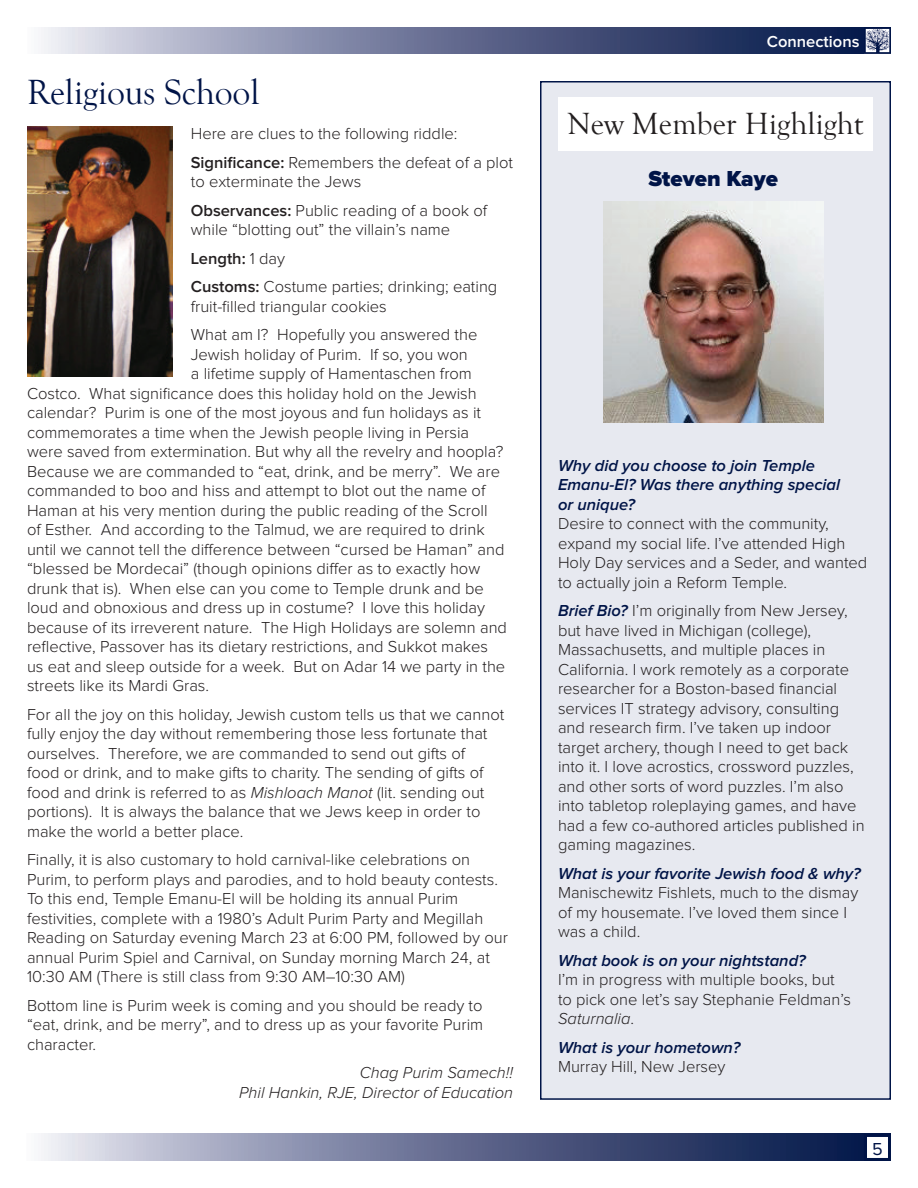
<style>
.page{position:relative;width:918px;height:1188px;background:#fff}
.page>*{position:absolute;margin:0;border:0;box-sizing:border-box;transform-origin:0 0}
.t1{font:36px "Goudy Old Style T";letter-spacing:-.005em;color:#001447}
.t2{font:31.5px "Goudy Old Style T";color:#231f20}
.t3{font:900 22.5px "Proxima Nova";color:#001447}
.t4{font:18px "Proxima Nova";color:#001447}
.t5{font:300 16.5px/19.5px "Proxima Nova";color:#231f20}
.t6{font:italic 600 16.5px/19.5px "Proxima Nova";color:#001447}
.t7{font:italic 300 16.5px/19.5px "Proxima Nova";color:#231f20;text-align:right}
.t8{font:600 16.5px "Proxima Nova";color:#fff}
.s1{font-weight:600}
.s2{font-style:italic}
.s3{font-weight:600;font-style:italic;color:#001447}
</style>
<div class="page">
<svg style="left:41px;top:27px;width:823px;height:27px;background:#6a7395"></svg>
<svg style="left:864px;top:27px;width:27px;height:27px"></svg>
<svg style="left:41px;top:1134px;width:823px;height:27px;background:#6a7395"></svg>
<div style="left:864px;top:1134px;width:27px;height:27px;border:3px solid #001447"></div>
<div style="left:540px;top:81px;width:351px;height:1019px;background:#e7e9f0;border:2px solid #001447"></div>
<div style="left:558px;top:97px;width:315px;height:54px;background:#fff"></div>
<img style="left:603px;top:202px;width:221px;height:220px">
<img style="left:27px;top:126px;width:146px;height:250px">
<h1 class="t1" style="left:27px;top:73px;width:234px">Religious School</h1>
<p class="t5" style="left:191px;top:124px;width:268px">Here are clues to the following riddle:</p>
<p class="t5" style="left:191px;top:153px;width:324px"><span class="s1">Significance:</span> Remembers the defeat of a plot to exterminate the Jews</p>
<p class="t5" style="left:191px;top:201px;width:298px"><span class="s1">Observances:</span> Public reading of a book of while “blotting out” the villain’s name</p>
<p class="t5" style="left:191px;top:244px;width:308px;line-height:28.5px"><span class="s1">Length:</span> 1 day<br><span class="s1">Customs:</span> Costume parties; drinking; eating</p>
<p class="t5" style="left:191px;top:292px;width:288px;line-height:28.5px">fruit-filled triangular cookies<br>What am I? Hopefully you answered the</p>
<p class="t5" style="left:191px;top:345px;width:279px">Jewish holiday of Purim. If so, you won</p>
<p class="t5" style="left:191px;top:364px;width:283px">a lifetime supply of Hamentaschen from</p>
<p class="t5" style="left:27px;top:384px;width:451px">Costco. What significance does this holiday hold on the Jewish</p>
<p class="t5" style="left:27px;top:403px;width:456px">calendar? Purim is one of the most joyous and fun holidays as it</p>
<p class="t5" style="left:27px;top:423px;width:444px">commemorates a time when the Jewish people living in Persia</p>
<p class="t5" style="left:27px;top:443px;width:478px">were saved from extermination. But why all the revelry and hoopla?</p>
<p class="t5" style="left:27px;top:462px;width:475px">Because we are commanded to “eat, drink, and be merry”. We are</p>
<p class="t5" style="left:27px;top:482px;width:460px">commanded to boo and hiss and attempt to blot out the name of</p>
<p class="t5" style="left:27px;top:501px;width:462px">Haman at his very mention during the public reading of the Scroll</p>
<p class="t5" style="left:27px;top:521px;width:459px">of Esther. And according to the Talmud, we are required to drink</p>
<p class="t5" style="left:27px;top:540px;width:479px">until we cannot tell the difference between “cursed be Haman” and</p>
<p class="t5" style="left:27px;top:560px;width:455px">“blessed be Mordecai” (though opinions differ as to exactly how</p>
<p class="t5" style="left:27px;top:579px;width:458px">drunk that is). When else can you come to Temple drunk and be</p>
<p class="t5" style="left:27px;top:599px;width:460px">loud and obnoxious and dress up in costume? I love this holiday</p>
<p class="t5" style="left:27px;top:618px;width:482px">because of its irreverent nature. The High Holidays are solemn and</p>
<p class="t5" style="left:27px;top:638px;width:463px">reflective, Passover has its dietary restrictions, and Sukkot makes</p>
<p class="t5" style="left:27px;top:657px;width:480px">us eat and sleep outside for a week. But on Adar 14 we party in the</p>
<p class="t5" style="left:27px;top:677px;width:184px">streets like its Mardi Gras.</p>
<p class="t5" style="left:27px;top:705px;width:479px">For all the joy on this holiday, Jewish custom tells us that we cannot fully enjoy the day without remembering those less fortunate that ourselves. Therefore, we are commanded to send out gifts of<br>food or drink, and to make gifts to charity. The sending of gifts of food and drink is referred to as <span class="s2">Mishloach Manot</span> (lit. sending out portions). It is always the balance that we Jews keep in order to make the world a better place.</p>
<p class="t5" style="left:27px;top:851px;width:482px">Finally, it is also customary to hold carnival-like celebrations on Purim, to perform plays and parodies, and to hold beauty contests.<br>To this end, Temple Emanu-El will be holding its annual Purim festivities, complete with a 1980’s Adult Purim Party and Megillah Reading on Saturday evening March 23 at 6:00 PM, followed by our annual Purim Spiel and Carnival, on Sunday morning March 24, at 10:30 AM (There is still class from 9:30 AM–10:30 AM)</p>
<p class="t5" style="left:27px;top:996px;width:458px;text-align:justify">Bottom line is Purim week is coming and you should be ready to “eat, drink, and be merry”, and to dress up as your favorite Purim character.</p>
<p class="t7" style="left:239px;top:1064px;width:275px">Chag Purim Samech!!<br>Phil Hankin, RJE, Director of Education</p>
<p class="t8" style="left:767px;top:34px;width:94px">Connections</p>
<h2 class="t2" style="left:568px;top:106px;width:297px">New Member Highlight</h2>
<h3 class="t3" style="left:648px;top:168px;width:131px">Steven Kaye</h3>
<p class="t6" style="left:558px;top:456px;width:284px">Why did you choose to join Temple<br>Emanu-El? Was there anything special or unique?</p>
<p class="t5" style="left:558px;top:515px;width:311px">Desire to connect with the community, expand my social life. I’ve attended High Holy Day services and a Seder, and wanted to actually join a Reform Temple.</p>
<p class="t5" style="left:558px;top:602px;width:308px"><span class="s3">Brief Bio?</span> I’m originally from New Jersey, but have lived in Michigan (college), Massachusetts, and multiple places in California. I work remotely as a corporate researcher for a Boston-based financial services IT strategy advisory, consulting and research firm. I’ve taken up indoor target archery, though I need to get back into it. I love acrostics, crossword puzzles, and other sorts of word puzzles. I’m also into tabletop roleplaying games, and have had a few co-authored articles published in gaming magazines.</p>
<p class="t6" style="left:558px;top:864px;width:304px">What is your favorite Jewish food &amp; why?</p>
<p class="t5" style="left:558px;top:884px;width:302px">Manischewitz Fishlets, much to the dismay of my housemate. I’ve loved them since I was a child.</p>
<p class="t6" style="left:558px;top:951px;width:249px">What book is on your nightstand?</p>
<p class="t5" style="left:558px;top:971px;width:295px">I’m in progress with multiple books, but to pick one let’s say Stephanie Feldman’s<br><span class="s2">Saturnalia</span>.</p>
<p class="t6" style="left:558px;top:1038px;width:184px">What is your hometown?</p>
<p class="t5" style="left:558px;top:1058px;width:169px">Murray Hill, New Jersey</p>
<p class="t4" style="left:872px;top:1140px;width:12px">5</p>
</div>
